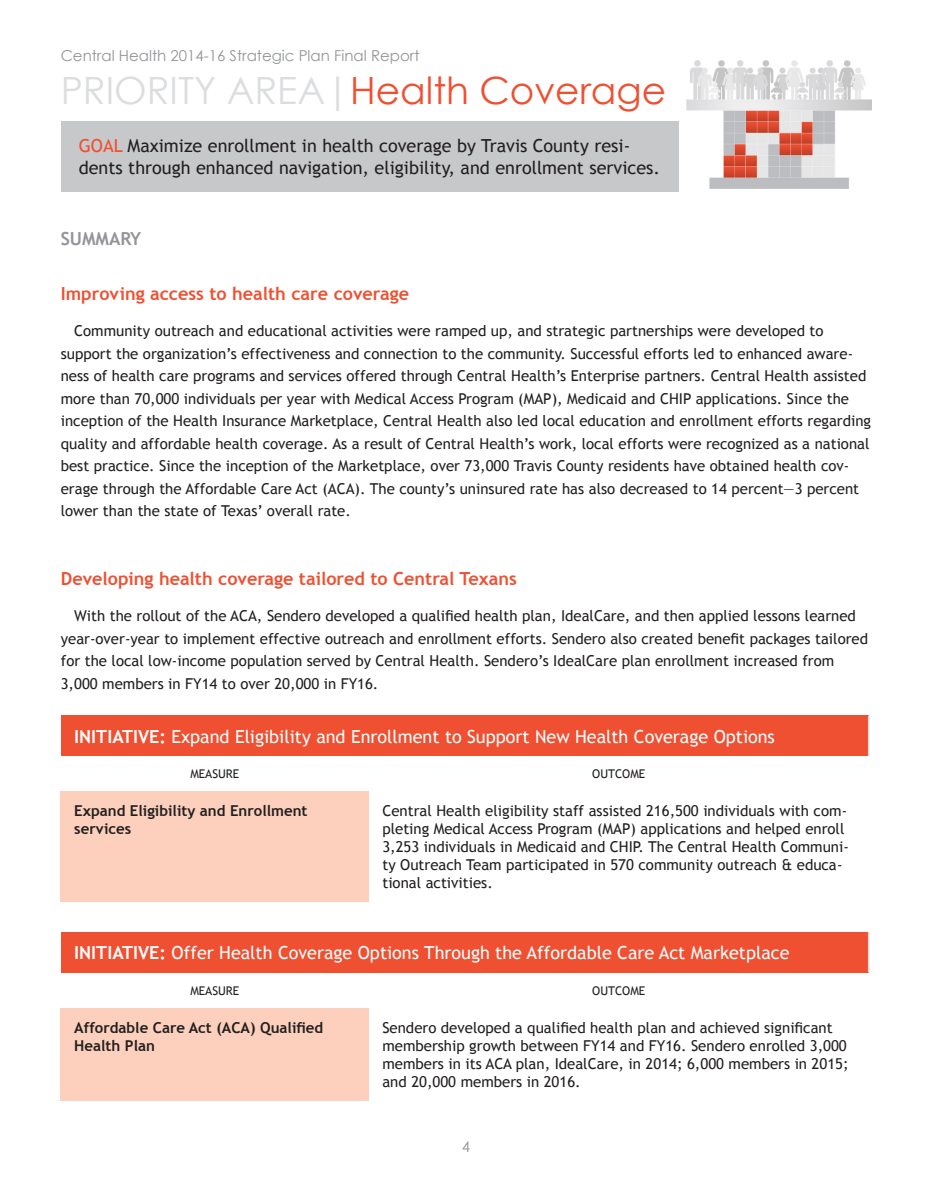
<style>
.page{position:relative;width:932px;height:1202px;background:#fff}
.page>*{position:absolute;margin:0;border:0;box-sizing:border-box;transform-origin:0 0}
.t1{font:37.5px "Century Gothic";color:#ef5032}
.t2{font:18px "Trebuchet MS";color:#fff}
.t3{font:18px/21.6px "Trebuchet MS";color:#231f20}
.t4{font:700 18px "Trebuchet MS";color:#ef5032}
.t5{font:700 18px "Trebuchet MS";color:#939598}
.t6{font:15px/22.5px "Trebuchet MS";color:#231f20}
.t7{font:700 15px/18px "Trebuchet MS";color:#231f20}
.t8{font:15px "Century Gothic";color:#939598}
.t9{font:12px "Trebuchet MS";color:#231f20}
.s1{color:#dcdddf}
.s2{color:#ef5032}
.s3{font-weight:700}
</style>
<div class="page">
<img style="left:686px;top:61px;width:185px;height:127px">
<div style="left:61px;top:121px;width:617px;height:71px;background:#c7c8ca"></div>
<div style="left:61px;top:715px;width:807px;height:41px;background:#ef5032"></div>
<div style="left:61px;top:792px;width:308px;height:110px;background:#fcd0bc"></div>
<hr style="left:867px;top:715px;width:2px;height:41px;background:#dcdddf">
<div style="left:61px;top:932px;width:807px;height:40px;background:#ef5032"></div>
<div style="left:61px;top:1008px;width:308px;height:92px;background:#fcd0bc"></div>
<hr style="left:867px;top:932px;width:2px;height:40px;background:#dcdddf">
<p class="t8" style="left:61px;top:45px;width:360px">Central Health 2014-16 Strategic Plan Final Report</p>
<p class="t1" style="left:61px;top:64px;width:607px"><span class="s1">PRIORITY AREA|</span>Health Coverage</p>
<p class="t3" style="left:79px;top:135px;width:583px"><span class="s2">GOAL</span> Maximize enrollment in health coverage by Travis County resi&shy;dents through enhanced navigation, eligibility, and enrollment services.</p>
<p class="t5" style="left:61px;top:227px;width:82px">SUMMARY</p>
<p class="t4" style="left:61px;top:282px;width:350px">Improving access to health care coverage</p>
<p class="t6" style="left:61px;top:320px;width:811px;text-indent:14px">Community outreach and educational activities were ramped up, and strategic partnerships were developed to support the organization’s effectiveness and connection to the community. Successful efforts led to enhanced aware&shy;ness of health care programs and services offered through Central Health’s Enterprise partners. Central Health assisted more than 70,000 individuals per year with Medical Access Program (MAP), Medicaid and CHIP applications. Since the inception of the Health Insurance Marketplace, Central Health also led local education and enrollment efforts regarding quality and affordable health coverage. As a result of Central Health’s work, local efforts were recognized as a national best practice. Since the inception of the Marketplace, over 73,000 Travis County residents have obtained health cov&shy;erage through the Affordable Care Act (ACA). The county’s uninsured rate has also decreased to 14 percent—3 percent lower than the state of Texas’ overall rate.</p>
<p class="t4" style="left:61px;top:567px;width:457px">Developing health coverage tailored to Central Texans</p>
<p class="t6" style="left:61px;top:605px;width:808px;text-indent:14px">With the rollout of the ACA, Sendero developed a qualified health plan, IdealCare, and then applied lessons learned year-over-year to implement effective outreach and enrollment efforts. Sendero also created benefit packages tailored for the local low-income population served by Central Health. Sendero’s IdealCare plan enrollment increased from 3,000 members in FY14 to over 20,000 in FY16.</p>
<p class="t2" style="left:74px;top:725px;width:702px"><span class="s3">INITIATIVE:</span> Expand Eligibility and Enrollment to Support New Health Coverage Options</p>
<p class="t9" style="left:190px;top:767px;width:50px">MEASURE</p>
<p class="t9" style="left:592px;top:767px;width:55px">OUTCOME</p>
<p class="t7" style="left:74px;top:802px;width:235px">Expand Eligibility and Enrollment services</p>
<p class="t6" style="left:382px;top:802px;width:468px;line-height:18px">Central Health eligibility staff assisted 216,500 individuals with com&shy;pleting Medical Access Program (MAP) applications and helped enroll 3,253 individuals in Medicaid and CHIP. The Central Health Communi&shy;ty Outreach Team participated in 570 community outreach &amp; educa&shy;tional activities.</p>
<p class="t2" style="left:74px;top:941px;width:716px"><span class="s3">INITIATIVE:</span> Offer Health Coverage Options Through the Affordable Care Act Marketplace</p>
<p class="t9" style="left:190px;top:983px;width:50px">MEASURE</p>
<p class="t9" style="left:592px;top:983px;width:55px">OUTCOME</p>
<p class="t7" style="left:74px;top:1018px;width:250px">Affordable Care Act (ACA) Qualified<br>Health Plan</p>
<p class="t6" style="left:382px;top:1018px;width:467px;line-height:18px">Sendero developed a qualified health plan and achieved significant membership growth between FY14 and FY16. Sendero enrolled 3,000 members in its ACA plan, IdealCare, in 2014; 6,000 members in 2015; and 20,000 members in 2016.</p>
<p class="t8" style="left:462px;top:1136px;width:10px">4</p>
</div>
